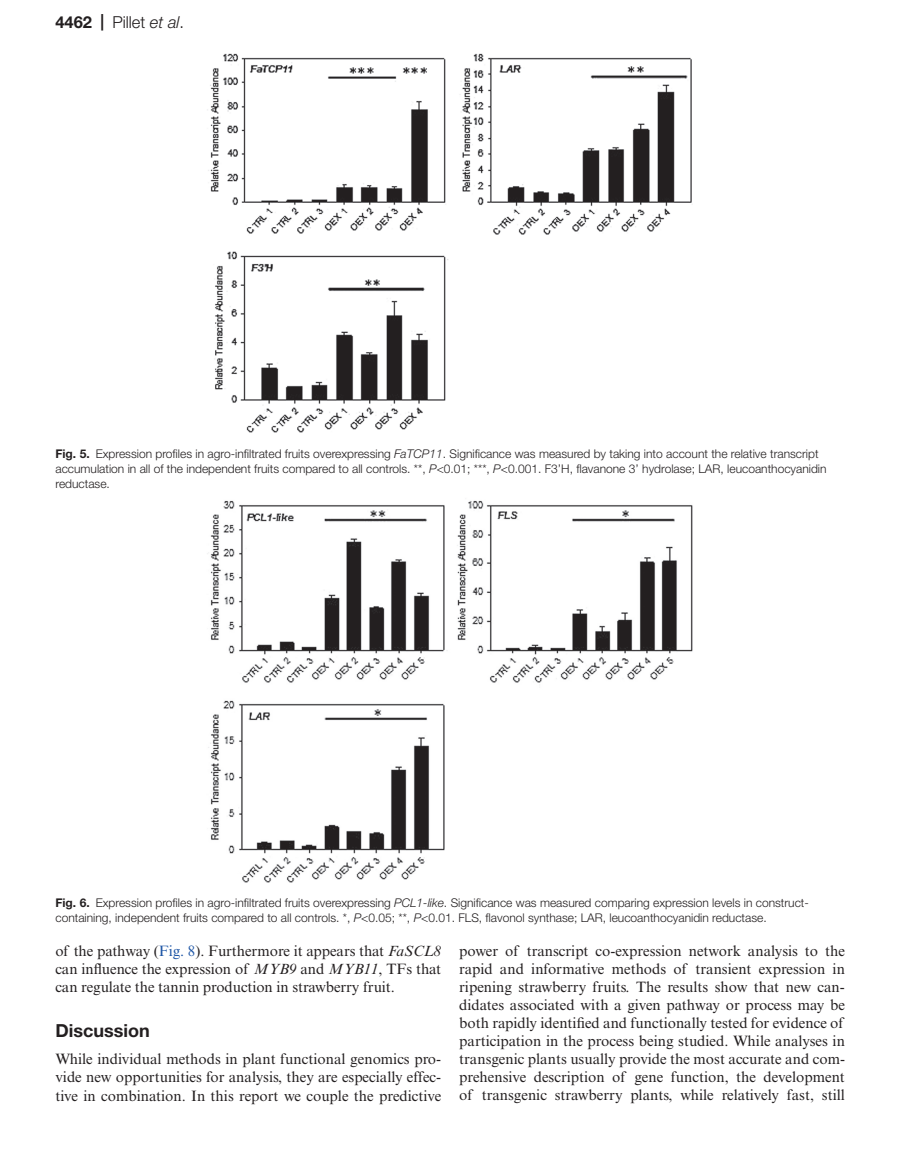
<style>
.page{position:relative;width:897px;height:1165px;background:#fff}
.page>*{position:absolute;margin:0;border:0;box-sizing:border-box;transform-origin:0 0}
.t1{font:700 18px "Helvetica Neue LT Std";color:#231f20}
.t2{font:300 16.5px "Helvetica Neue LT Std";color:#231f20}
.t3{font:15px/18px "Times New Roman MT Std";color:#231f20;text-align:justify}
.t4{font:300 12px/15px "Helvetica Neue LT Std";color:#231f20}
.s1{font-weight:700}
.s2{font-style:italic}
.s3{color:#1e56a6}
</style>
<div class="page">
<img style="left:207px;top:53px;width:485px;height:380px">
<img style="left:207px;top:500px;width:486px;height:383px">
<p class="t2" style="left:55px;top:12px;width:130px"><span class="s1">4462 |</span> Pillet <span class="s2">et al</span>.</p>
<p class="t4" style="left:55px;top:445px;width:772px"><span class="s1">Fig. 5.</span> Expression profiles in agro-infiltrated fruits overexpressing <span class="s2">FaTCP11</span>. Significance was measured by taking into account the relative transcript accumulation in all of the independent fruits compared to all controls. **, <span class="s2">P</span>&lt;0.01; ***, <span class="s2">P</span>&lt;0.001. F3’H, flavanone 3’ hydrolase; LAR, leucoanthocyanidin reductase.</p>
<p class="t4" style="left:55px;top:895px;width:755px"><span class="s1">Fig. 6.</span> Expression profiles in agro-infiltrated fruits overexpressing <span class="s2">PCL1-like</span>. Significance was measured comparing expression levels in construct&shy;containing, independent fruits compared to all controls. *, <span class="s2">P</span>&lt;0.05; **, <span class="s2">P</span>&lt;0.01. FLS, flavonol synthase; LAR, leucoanthocyanidin reductase.</p>
<p class="t3" style="left:55px;top:941px;width:387px">of the pathway (<span class="s3">Fig. 8</span>). Furthermore it appears that <span class="s2">FaSCL8 </span>can influence the expression of <span class="s2">MYB9</span> and <span class="s2">MYB11</span>, TFs that can regulate the tannin production in strawberry fruit.</p>
<p class="t1" style="left:55px;top:1019px;width:96px">Discussion</p>
<p class="t3" style="left:55px;top:1050px;width:387px">While individual methods in plant functional genomics pro&shy;vide new opportunities for analysis, they are especially effec&shy;tive in combination. In this report we couple the predictive</p>
<p class="t3" style="left:459px;top:941px;width:387px">power of transcript co-expression network analysis to the rapid and informative methods of transient expression in ripening strawberry fruits. The results show that new can&shy;didates associated with a given pathway or process may be both rapidly identified and functionally tested for evidence of participation in the process being studied. While analyses in transgenic plants usually provide the most accurate and com&shy;prehensive description of gene function, the development of transgenic strawberry plants, while relatively fast, still</p>
</div>
